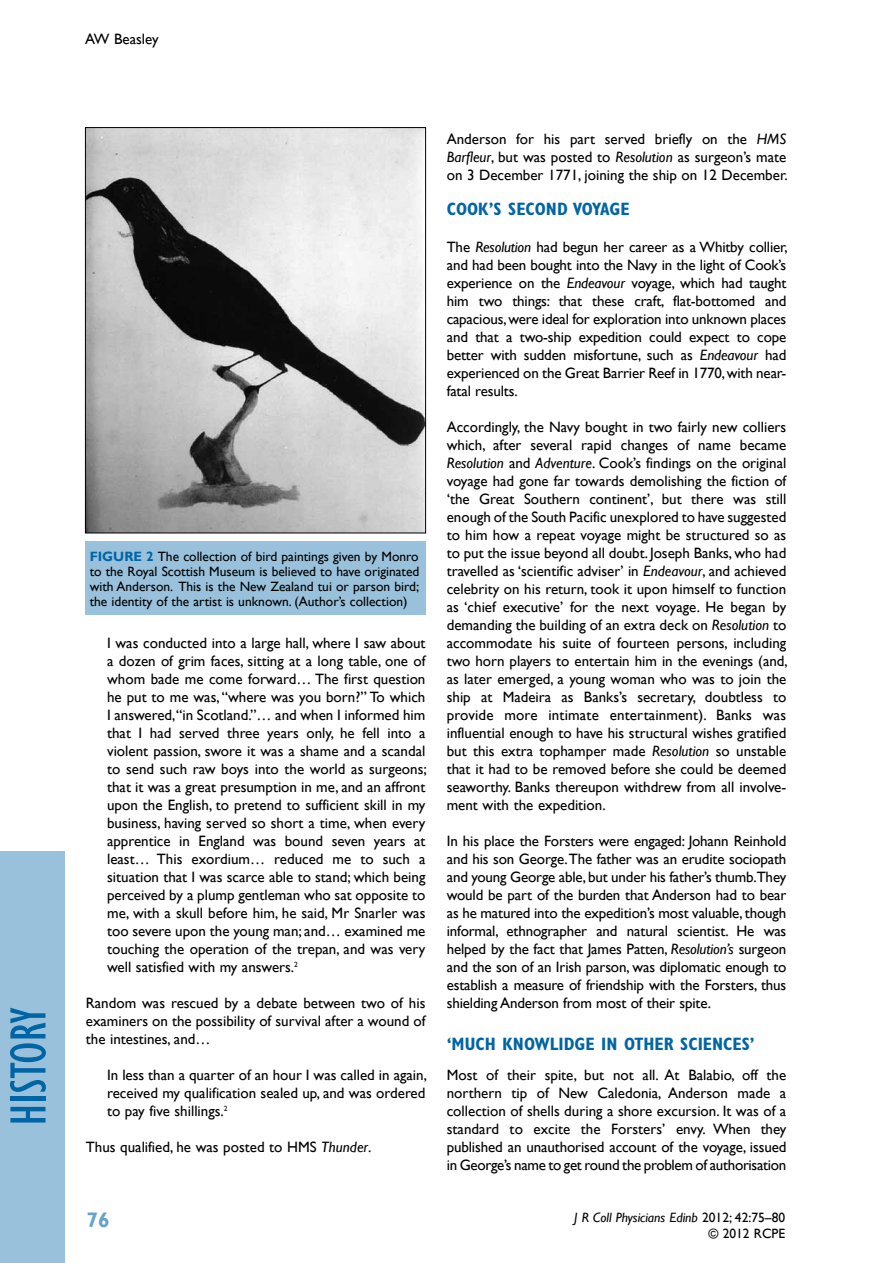
<style>
.page{position:relative;width:893px;height:1263px;background:#fff}
.page>*{position:absolute;margin:0;border:0;box-sizing:border-box;transform-origin:0 0}
.t1{font:condensed 52.5px "Gill Sans";color:#0065a4}
.t2{font:700 21px "Gill Sans";color:#66a3c9}
.t3{font:700 condensed 18px "Gill Sans";color:#0065a4}
.t4{font:15px/18px "Gill Sans";color:#000;text-align:justify}
.t5{font:13.5px/15px "Gill Sans";color:#000;text-align:justify}
.s1{font-weight:700;color:#0065a4}
.s2{font-style:italic}
</style>
<div class="page">
<div style="left:0;top:851px;width:65px;height:412px;background:#99c1db"></div>
<img style="left:87px;top:129px;width:337px;height:402px">
<div style="left:85px;top:127px;width:341px;height:406px;border:1px solid #000"></div>
<div style="left:85px;top:541px;width:341px;height:74px;background:#99c1db"></div>
<h1 class="t1" style="left:-3px;top:1126px;width:120px;rotate:-90deg">history</h1>
<p class="t4" style="left:85px;top:31px;width:75px">AW Beasley</p>
<p class="t5" style="left:90px;top:549px;width:331px"><span class="s1">FIGURE 2</span> The collection of bird paintings given by Monro to the Royal Scottish Museum is believed to have originated with Anderson. This is the New Zealand tui or parson bird; the identity of the artist is unknown. (Author’s collection)</p>
<p class="t4" style="left:107px;top:634px;width:321px">I was conducted into a large hall, where I saw about a dozen of grim faces, sitting at a long table, one of whom bade me come forward… The first question he put to me was, “where was you born?” To which I answered,“in Scotland.”… and when I informed him that I had served three years only, he fell into a violent passion, swore it was a shame and a scandal to send such raw boys into the world as surgeons; that it was a great presumption in me, and an affront upon the English, to pretend to sufficient skill in my business, having served so short a time, when every apprentice in England was bound seven years at least… This exordium… reduced me to such a situation that I was scarce able to stand; which being perceived by a plump gentleman who sat opposite to me, with a skull before him, he said, Mr Snarler was too severe upon the young man; and… examined me touching the operation of the trepan, and was very well satisfied with my answers.<sup>2</sup></p>
<p class="t4" style="left:86px;top:994px;width:341px">Random was rescued by a debate between two of his examiners on the possibility of survival after a wound of the intestines, and…</p>
<p class="t4" style="left:107px;top:1066px;width:321px">In less than a quarter of an hour I was called in again, received my qualification sealed up, and was ordered to pay five shillings.<sup>2</sup></p>
<p class="t4" style="left:86px;top:1138px;width:287px">Thus qualified, he was posted to HMS <span class="s2">Thunder</span>.</p>
<h2 class="t2" style="left:87px;top:1207px;width:25px">76</h2>
<p class="t4" style="left:447px;top:130px;width:342px">Anderson for his part served briefly on the <span class="s2">HMS Barfleur</span>, but was posted to <span class="s2">Resolution</span> as surgeon’s mate on 3 December 1771, joining the ship on 12 December.</p>
<p class="t3" style="left:447px;top:198px;width:100px">COOK’S SECOND</p>
<p class="t3" style="left:573px;top:198px;width:56px">VOYAGE</p>
<p class="t4" style="left:447px;top:238px;width:343px">The <span class="s2">Resolution</span> had begun her career as a Whitby collier, and had been bought into the Navy in the light of Cook’s experience on the <span class="s2">Endeavour</span> voyage, which had taught him two things: that these craft, flat-bottomed and capacious, were ideal for exploration into unknown places and that a two-ship expedition could expect to cope better with sudden misfortune, such as <span class="s2">Endeavour</span> had experienced on the Great Barrier Reef in 1770, with near&shy;fatal results.</p>
<p class="t4" style="left:447px;top:418px;width:343px">Accordingly, the Navy bought in two fairly new colliers which, after several rapid changes of name became <span class="s2">Resolution</span> and <span class="s2">Adventure</span>. Cook’s findings on the original voyage had gone far towards demolishing the fiction of ‘the Great Southern continent’, but there was still enough of the South Pacific unexplored to have suggested to him how a repeat voyage might be structured so as to put the issue beyond all doubt. Joseph Banks, who had travelled as ‘scientific adviser’ in <span class="s2">Endeavour</span>, and achieved celebrity on his return, took it upon himself to function as ‘chief executive’ for the next voyage. He began by demanding the building of an extra deck on <span class="s2">Resolution</span> to accommodate his suite of fourteen persons, including two horn players to entertain him in the evenings (and, as later emerged, a young woman who was to join the ship at Madeira as Banks’s secretary, doubtless to provide more intimate entertainment). Banks was influential enough to have his structural wishes gratified but this extra tophamper made <span class="s2">Resolution</span> so unstable that it had to be removed before she could be deemed seaworthy. Banks thereupon withdrew from all involve&shy;ment with the expedition.</p>
<p class="t4" style="left:447px;top:832px;width:341px">In his place the Forsters were engaged: Johann Reinhold and his son George. The father was an erudite sociopath and young George able, but under his father’s thumb.They would be part of the burden that Anderson had to bear as he matured into the expedition’s most valuable, though informal, ethnographer and natural scientist. He was helped by the fact that James Patten, <span class="s2">Resolution’s</span> surgeon and the son of an Irish parson, was diplomatic enough to establish a measure of friendship with the Forsters, thus shielding Anderson from most of their spite.</p>
<p class="t3" style="left:447px;top:1033px;width:78px">‘MUCH KNOWLID</p>
<p class="t3" style="left:575px;top:1033px;width:182px">GE IN OTHER SCIENCES’</p>
<p class="t4" style="left:447px;top:1066px;width:341px">Most of their spite, but not all. At Balabio, off the northern tip of New Caledonia, Anderson made a collection of shells during a shore excursion. It was of a standard to excite the Forsters’ envy. When they published an unauthorised account of the voyage, issued in George’s name to get round the problem of authorisation</p>
<p class="t5" style="left:574px;top:1210px;width:212px;line-height:15.9px;text-align:right"><span class="s2">J R Coll Physicians Edinb</span> 2012; 42:75–80 © 2012 RCPE</p>
</div>
